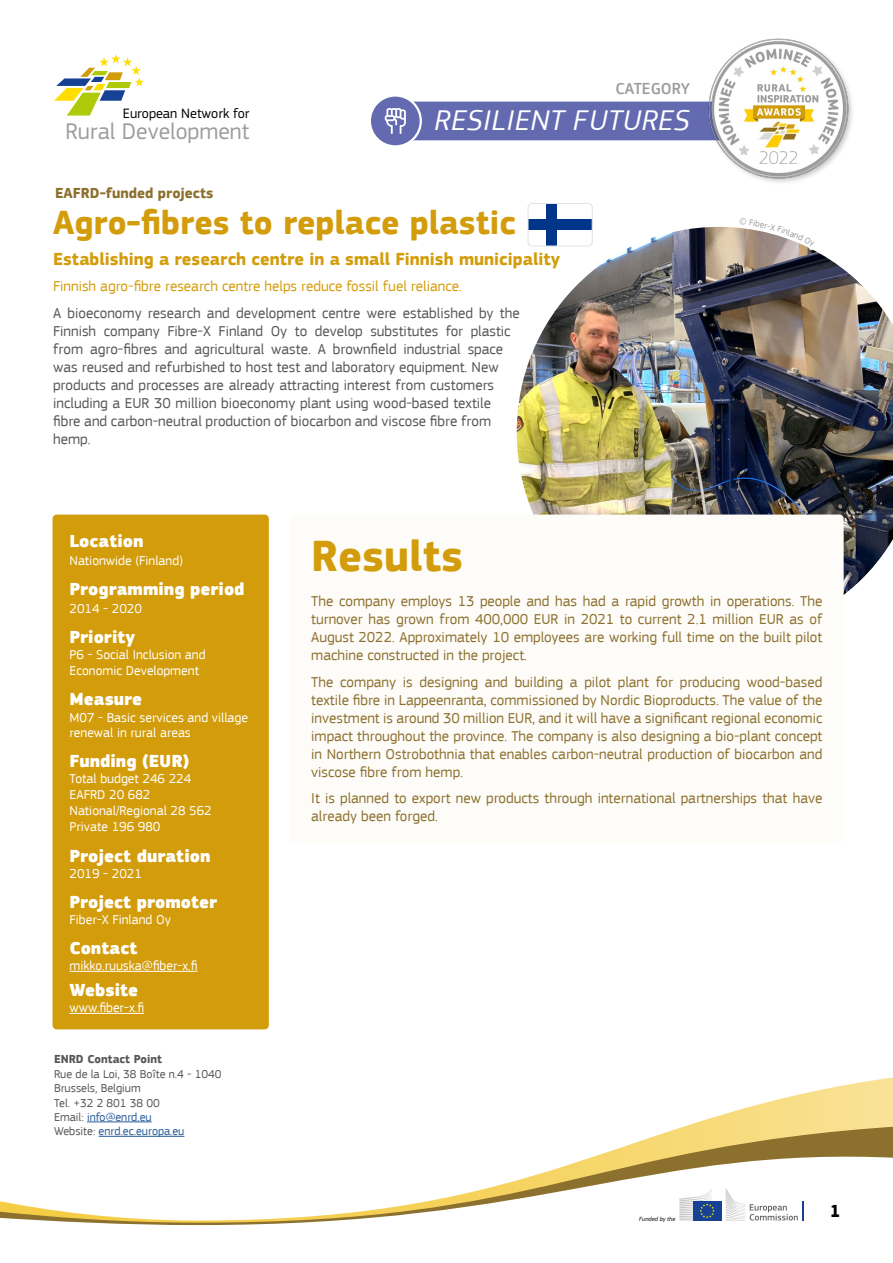
<style>
.page{position:relative;width:893px;height:1263px;background:#fff}
.page>*{position:absolute;margin:0;border:0;box-sizing:border-box;transform-origin:0 0}
.t1{font:700 45px "EC Square Sans Pro";color:#d39c0a}
.t2{font:700 34.5px "EC Square Sans Pro";color:#d39c0a}
.t3{font:italic 30px "EC Square Sans Pro";letter-spacing:.02em;color:#fff}
.t4{font:23.55px "EC Square Sans Pro";color:#9d9d9c}
.t5{font:900 18px "EC Square Sans Pro Extra";color:#fff}
.t6{font:700 18px "EC Square Sans Pro";color:#d39c0a}
.t7{font:700 18px "EC Square Sans Pro";color:#000}
.t8{font:500 16.5px "EC Square Sans Pro";color:#9d9c9c}
.t9{font:15px/18px "EC Square Sans Pro";color:#8c702e;text-align:justify}
.t10{font:15px/18px "EC Square Sans Pro";color:#575756}
.t11{font:15px "EC Square Sans Pro";color:#d39c0a}
.t12{font:700 15px "EC Square Sans Pro";color:#8c702e}
.t13{font:14.1px "EC Square Sans Pro";color:#000}
.t14{font:13.5px/16.2px "EC Square Sans Pro";color:#fff}
.t15{font:12px/14.4px "EC Square Sans Pro";color:#575756}
.t16{font:700 12px "EC Square Sans Pro";color:#575756}
.t17{font:italic 6.15px "EC Square Sans Pro";color:#000}
.s1{color:#275b9b}
</style>
<div class="page">
<svg style="left:87px;top:1077px;width:806px;height:49px"></svg>
<svg style="left:98px;top:1126px;width:795px;height:19px"></svg>
<svg style="left:0;top:1145px;width:893px;height:81px"></svg>
<svg style="left:726px;top:1189px;width:78px;height:31px"></svg>
<div style="left:693px;top:1201px;width:28px;height:19px;background:#164194"></div>
<svg style="left:679px;top:1189px;width:36px;height:31px"></svg>
<svg style="left:54px;top:54px;width:90px;height:62px"></svg>
<img style="left:516px;top:221px;width:377px;height:374px">
<div style="left:290px;top:514px;width:554px;height:330px;background:#fefcf9;border-radius:4px"></div>
<div style="left:53px;top:514px;width:216px;height:515px;background:#d39c0a;border-radius:4px"></div>
<hr style="left:70px;top:971px;width:128px;height:1px;background:#fff">
<hr style="left:70px;top:1013px;width:74px;height:1px;background:#fff">
<svg style="left:528px;top:230px;width:64px;height:16px"></svg>
<div style="left:546px;top:203px;width:11px;height:43px;background:#00358a"></div>
<div style="left:528px;top:219px;width:64px;height:11px;background:#00358a"></div>
<div style="left:528px;top:203px;width:65px;height:43px;border:1px solid #e3e3e3;border-radius:4px"></div>
<div style="left:391px;top:102px;width:355px;height:38px;background:#636aaf;border-radius:19px"></div>
<img style="left:701px;top:38px;width:151px;height:145px">
<hr style="left:87px;top:1121px;width:65px;height:1px;background:#275b9b">
<hr style="left:99px;top:1136px;width:85px;height:1px;background:#275b9b">
<div style="left:370px;top:95px;width:51px;height:51px;background:#636aaf;border-radius:50%"></div>
<div style="left:369px;top:94px;width:53px;height:54px;border:2px solid #fff;border-radius:50%"></div>
<svg style="left:385px;top:108px;width:21px;height:26px"></svg>
<svg style="left:740px;top:221px;width:75px;height:26px"></svg>
<p class="t13" style="left:123px;top:105px;width:128px">European Network for</p>
<h3 class="t4" style="left:66px;top:117px;width:185px">Rural Development</h3>
<p class="t8" style="left:616px;top:79px;width:76px">CATEGORY</p>
<h3 class="t3" style="left:435px;top:103px;width:256px">RESILIENT FUTURES</h3>
<p class="t12" style="left:55px;top:185px;width:160px">EAFRD-funded projects</p>
<h2 class="t2" style="left:53px;top:202px;width:464px">Agro-fibres to replace plastic</h2>
<p class="t6" style="left:53px;top:248px;width:509px">Establishing a research centre in a small Finnish municipality</p>
<p class="t11" style="left:53px;top:277px;width:410px">Finnish agro-fibre research centre helps reduce fossil fuel reliance.</p>
<p class="t10" style="left:53px;top:304px;width:468px">A bioeconomy research and development centre were established by the Finnish company Fibre-X Finland Oy to develop substitutes for plastic from agro-fibres and agricultural waste. A brownfield industrial space was reused and refurbished to host test and laboratory equipment. New products and processes are already attracting interest from customers including a EUR 30 million bioeconomy plant using wood-based textile fibre and carbon-neutral production of biocarbon and viscose fibre from hemp.</p>
<p class="t5" style="left:70px;top:529px;width:76px">Location</p>
<p class="t14" style="left:70px;top:552px;width:115px">Nationwide (Finland)</p>
<p class="t5" style="left:70px;top:577px;width:177px">Programming period</p>
<p class="t14" style="left:70px;top:600px;width:74px">2014 - 2020</p>
<p class="t5" style="left:70px;top:626px;width:67px">Priority</p>
<p class="t14" style="left:70px;top:646px;width:138px">P6 - Social Inclusion and<br>Economic Development</p>
<p class="t5" style="left:70px;top:688px;width:74px">Measure</p>
<p class="t14" style="left:70px;top:710px;width:180px;line-height:15px">M07 - Basic services and village renewal in rural areas</p>
<p class="t5" style="left:70px;top:749px;width:121px">Funding (EUR)</p>
<p class="t14" style="left:70px;top:770px;width:144px">Total budget 246 224<br>EAFRD 20 682<br>National/Regional 28 562<br>Private 196 980</p>
<p class="t5" style="left:70px;top:844px;width:143px">Project duration</p>
<p class="t14" style="left:70px;top:865px;width:74px">2019 - 2021</p>
<p class="t5" style="left:70px;top:891px;width:149px">Project promoter</p>
<p class="t14" style="left:70px;top:911px;width:103px">Fiber-X Finland Oy</p>
<p class="t5" style="left:70px;top:937px;width:69px">Contact</p>
<p class="t14" style="left:70px;top:958px;width:130px">mikko.ruuska@fiber-x.fi</p>
<p class="t5" style="left:70px;top:979px;width:70px">Website</p>
<p class="t14" style="left:70px;top:1000px;width:76px">www.fiber-x.fi</p>
<p class="t16" style="left:54px;top:1052px;width:110px">ENRD Contact Point</p>
<p class="t15" style="left:54px;top:1067px;width:169px">Rue de la Loi, 38 Boîte n.4 - 1040<br>Brussels, Belgium<br>Tel. +32 2 801 38 00<br>Email: <span class="s1">info@enrd.eu<br></span>Website: <span class="s1">enrd.ec.europa.eu</span></p>
<h1 class="t1" style="left:311px;top:529px;width:153px">Results</h1>
<p class="t9" style="left:311px;top:592px;width:513px">The company employs 13 people and has had a rapid growth in operations. The turnover has grown from 400,000 EUR in 2021 to current 2.1 million EUR as of August 2022. Approximately 10 employees are working full time on the built pilot machine constructed in the project.</p>
<p class="t9" style="left:311px;top:673px;width:513px">The company is designing and building a pilot plant for producing wood-based textile fibre in Lappeenranta, commissioned by Nordic Bioproducts. The value of the investment is around 30 million EUR, and it will have a significant regional economic impact throughout the province. The company is also designing a bio-plant concept in Northern Ostrobothnia that enables carbon-neutral production of biocarbon and viscose fibre from hemp.</p>
<p class="t9" style="left:311px;top:789px;width:513px">It is planned to export new products through international partnerships that have already been forged.</p>
<p class="t17" style="left:639px;top:1215px;width:38px">Funded by the</p>
<p class="t7" style="left:830px;top:1200px;width:12px">1</p>
</div>
